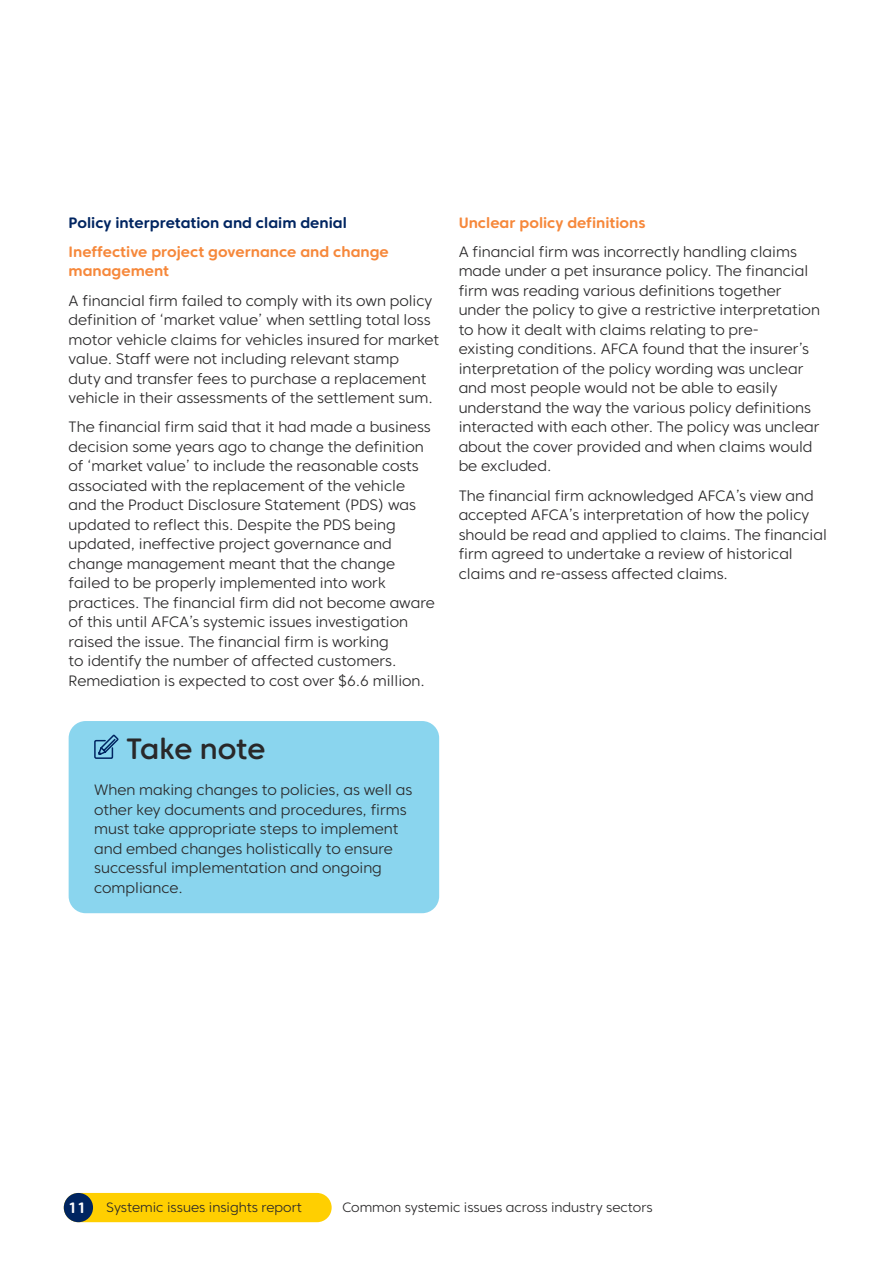
<style>
.page{position:relative;width:893px;height:1263px;background:#fff}
.page>*{position:absolute;margin:0;border:0;box-sizing:border-box;transform-origin:0 0}
.t1{font:500 29.25px "Core Sans CR 55";letter-spacing:-.005em;color:#292829}
.t2{font:300 15px/19.5px "Core Sans CR 35";color:#292829}
.t3{font:700 15px/19.5px "Core Sans CR 65";color:#f6883b}
.t4{font:700 15px "Core Sans CR 65";color:#002561}
.t5{font:700 15px "Core Sans CR 65";color:#fff}
.t6{font:300 13.5px "Core Sans CR 35";color:#292829}
</style>
<div class="page">
<div style="left:69px;top:721px;width:370px;height:192px;background:#8ad5ee;border-radius:17px"></div>
<svg style="left:94px;top:734px;width:25px;height:25px"></svg>
<div style="left:64px;top:1193px;width:268px;height:29px;background:#ffcf01;border-radius:15px"></div>
<div style="left:64px;top:1193px;width:29px;height:29px;background:#002561;border-radius:50%"></div>
<p class="t4" style="left:69px;top:213px;width:280px">Policy interpretation and claim denial</p>
<p class="t3" style="left:69px;top:242px;width:322px">Ineffective project governance and change management</p>
<p class="t2" style="left:69px;top:290px;width:372px">A financial firm failed to comply with its own policy definition of ‘market value’ when settling total loss motor vehicle claims for vehicles insured for market value. Staff were not including relevant stamp<br>duty and transfer fees to purchase a replacement vehicle in their assessments of the settlement sum.</p>
<p class="t2" style="left:69px;top:417px;width:368px">The financial firm said that it had made a business decision some years ago to change the definition of ‘market value’ to include the reasonable costs associated with the replacement of the vehicle and the Product Disclosure Statement (PDS) was updated to reflect this. Despite the PDS being updated, ineffective project governance and change management meant that the change failed to be properly implemented into work practices. The financial firm did not become aware of this until AFCA’s systemic issues investigation raised the issue. The financial firm is working<br>to identify the number of affected customers.<br>Remediation is expected to cost over $6.6 million.</p>
<h1 class="t1" style="left:126px;top:730px;width:141px">Take note</h1>
<p class="t2" style="left:94px;top:780px;width:320px">When making changes to policies, as well as other key documents and procedures, firms must take appropriate steps to implement and embed changes holistically to ensure successful implementation and ongoing compliance.</p>
<p class="t3" style="left:459px;top:212px;width:188px">Unclear policy definitions</p>
<p class="t2" style="left:459px;top:242px;width:363px">A financial firm was incorrectly handling claims made under a pet insurance policy. The financial firm was reading various definitions together under the policy to give a restrictive interpretation to how it dealt with claims relating to pre-<br>existing conditions. AFCA found that the insurer’s interpretation of the policy wording was unclear and most people would not be able to easily understand the way the various policy definitions interacted with each other. The policy was unclear about the cover provided and when claims would be excluded.</p>
<p class="t2" style="left:459px;top:485px;width:370px">The financial firm acknowledged AFCA’s view and accepted AFCA’s interpretation of how the policy should be read and applied to claims. The financial firm agreed to undertake a review of historical claims and re-assess affected claims.</p>
<p class="t5" style="left:68px;top:1198px;width:20px">11</p>
<p class="t6" style="left:106px;top:1199px;width:197px">Systemic issues insights report</p>
<p class="t6" style="left:342px;top:1199px;width:312px">Common systemic issues across industry sectors</p>
</div>
